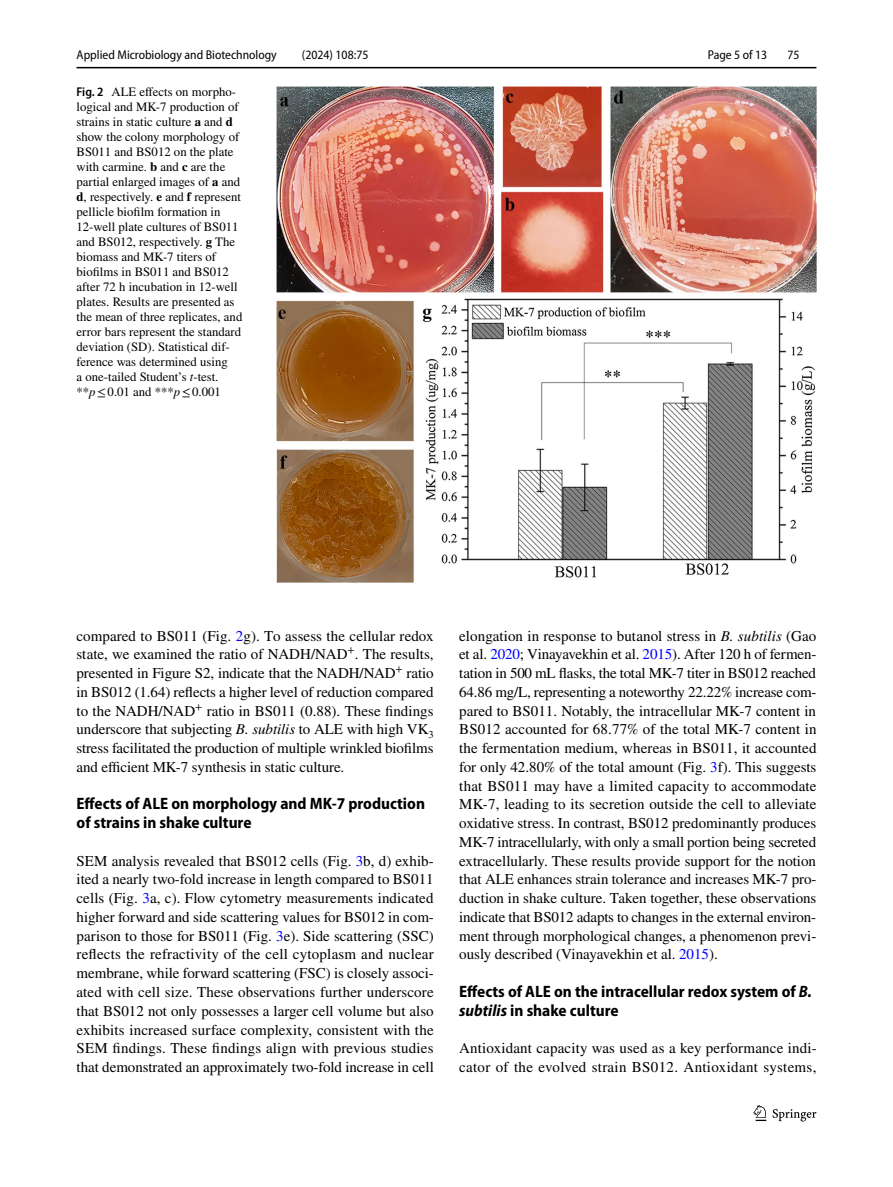
<style>
.page{position:relative;width:893px;height:1187px;background:#fff}
.page>*{position:absolute;margin:0;border:0;box-sizing:border-box;transform-origin:0 0}
.t1{font:700 semi-condensed 16.5px/18.8px "Myriad Pro";color:#000}
.t2{font:15px/18.8px "STIX";color:#000;text-align:justify}
.t3{font:12.75px/15px "STIX";color:#000}
.t4{font:semi-condensed 12.75px "Myriad Pro";color:#000}
.s1{font-family:"Myriad Pro";font-weight:600;font-stretch:semi-condensed}
.s2{font-weight:700}
.s3{font-style:italic}
.s4{color:#00f}
</style>
<div class="page">
<hr style="left:77px;top:67px;width:739px;height:1px;background:#000">
<svg style="left:753px;top:1105px;width:13px;height:15px"></svg>
<svg style="left:773px;top:1109px;width:43px;height:12px"></svg>
<img style="left:276px;top:87px;width:540px;height:495px">
<p class="t4" style="left:77px;top:48px;width:202px">Applied Microbiology and Biotechnology</p>
<p class="t4" style="left:302px;top:48px;width:68px">(2024) 108:75</p>
<p class="t4" style="left:708px;top:48px;width:61px">Page 5 of 13</p>
<p class="t4" style="left:787px;top:48px;width:14px">75</p>
<p class="t3" style="left:77px;top:85px;width:167px"><span class="s1">Fig. 2</span> ALE effects on morpho&shy;logical and MK-7 production of strains in static culture <span class="s2">a</span> and <span class="s2">d </span>show the colony morphology of<br>BS011 and BS012 on the plate with carmine. <span class="s2">b</span> and <span class="s2">c</span> are the partial enlarged images of <span class="s2">a</span> and <span class="s2">d</span>, respectively. <span class="s2">e</span> and <span class="s2">f</span> represent pellicle biofilm formation in<br>12-well plate cultures of BS011 and BS012, respectively. <span class="s2">g</span> The biomass and MK-7 titers of biofilms in BS011 and BS012 after 72 h incubation in 12-well plates. Results are presented as the mean of three replicates, and error bars represent the standard deviation (SD). Statistical dif&shy;ference was determined using<br>a one-tailed Student’s <span class="s3">t</span>-test. **<span class="s3">p</span>≤0.01 and ***<span class="s3">p</span>≤0.001</p>
<p class="t2" style="left:77px;top:627px;width:359px">compared to BS011 (Fig. <span class="s4">2</span>g). To assess the cellular redox state, we examined the ratio of NADH/NAD<sup>+</sup>. The results, presented in Figure S2, indicate that the NADH/NAD<sup>+</sup> ratio in BS012 (1.64) reflects a higher level of reduction compared to the NADH/NAD<sup>+</sup> ratio in BS011 (0.88). These findings underscore that subjecting <span class="s3">B. subtilis</span> to ALE with high VK<sub>3 </sub>stress facilitated the production of multiple wrinkled biofilms and efficient MK-7 synthesis in static culture.</p>
<p class="t1" style="left:77px;top:794px;width:350px">Effects of ALE on morphology and MK‑7 production of strains in shake culture</p>
<p class="t2" style="left:77px;top:852px;width:359px">SEM analysis revealed that BS012 cells (Fig. <span class="s4">3</span>b, d) exhib&shy;ited a nearly two-fold increase in length compared to BS011 cells (Fig. <span class="s4">3</span>a, c). Flow cytometry measurements indicated higher forward and side scattering values for BS012 in com&shy;parison to those for BS011 (Fig. <span class="s4">3</span>e). Side scattering (SSC) reflects the refractivity of the cell cytoplasm and nuclear membrane, while forward scattering (FSC) is closely associ&shy;ated with cell size. These observations further underscore that BS012 not only possesses a larger cell volume but also exhibits increased surface complexity, consistent with the SEM findings. These findings align with previous studies that demonstrated an approximately two-fold increase in cell</p>
<p class="t2" style="left:459px;top:627px;width:359px">elongation in response to butanol stress in <span class="s3">B. subtilis</span> (Gao et al. <span class="s4">2020</span>; Vinayavekhin et al. <span class="s4">2015</span>). After 120 h of fermen&shy;tation in 500 mL flasks, the total MK-7 titer in BS012 reached 64.86 mg/L, representing a noteworthy 22.22% increase com&shy;pared to BS011. Notably, the intracellular MK-7 content in BS012 accounted for 68.77% of the total MK-7 content in the fermentation medium, whereas in BS011, it accounted for only 42.80% of the total amount (Fig. <span class="s4">3</span>f). This suggests that BS011 may have a limited capacity to accommodate MK-7, leading to its secretion outside the cell to alleviate oxidative stress. In contrast, BS012 predominantly produces MK-7 intracellularly, with only a small portion being secreted extracellularly. These results provide support for the notion that ALE enhances strain tolerance and increases MK-7 pro&shy;duction in shake culture. Taken together, these observations indicate that BS012 adapts to changes in the external environ&shy;ment through morphological changes, a phenomenon previ&shy;ously described (Vinayavekhin et al. <span class="s4">2015</span>).</p>
<p class="t1" style="left:459px;top:982px;width:354px">Effects of ALE on the intracellular redox system of <span class="s3">B. subtilis</span> in shake culture</p>
<p class="t2" style="left:459px;top:1039px;width:359px">Antioxidant capacity was used as a key performance indi&shy;cator of the evolved strain BS012. Antioxidant systems,</p>
</div>
